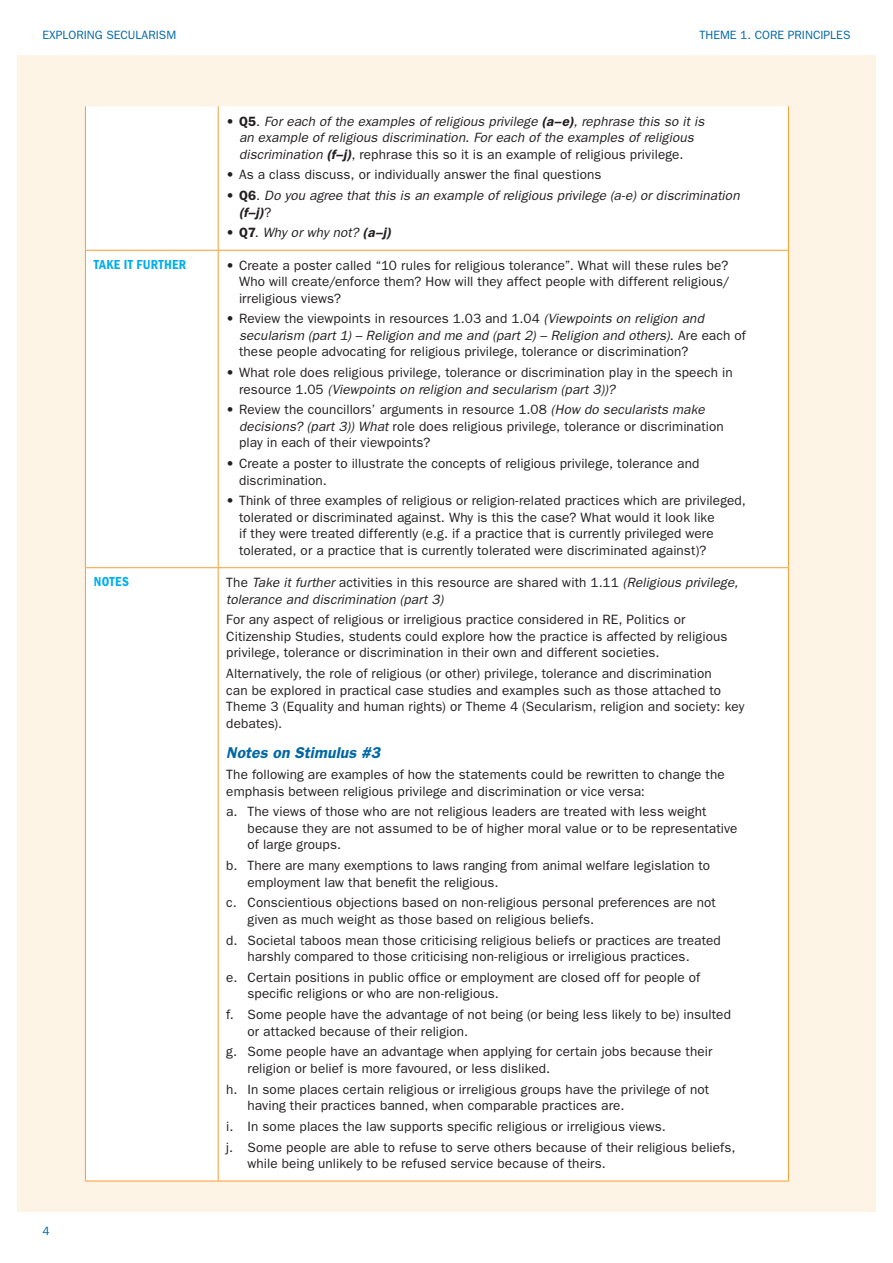
<style>
.page{position:relative;width:893px;height:1263px;background:#fff}
.page>*{position:absolute;margin:0;border:0;box-sizing:border-box;transform-origin:0 0}
.Table_Subheader{font:italic 600 15.75px "Franklin Gothic";letter-spacing:.005em;color:#0067a5}
.Table_Body_Text{font:13.5px/16.5px "Franklin Gothic";letter-spacing:.01em;color:#231f20}
.Table_Body_Text_OL{font:13.5px/16.5px "Franklin Gothic";letter-spacing:.01em;color:#231f20}
.Table_Body_Text-2{font:italic 13.5px/16.5px "Franklin Gothic";letter-spacing:.005em;color:#231f20}
.Table_Column_1_Heade{font:600 condensed 13.5px "Franklin Gothic";letter-spacing:.025em;color:#00aeef}
.t1{font:12px "Franklin Gothic";color:#0067a5}
.s1{font-style:normal}
.s2{font-weight:600;font-style:normal}
.s3{font-weight:600}
.s4{font-style:italic}
</style>
<div class="page">
<div style="left:17px;top:55px;width:859px;height:1157px;background:#fef4e6"></div>
<div style="left:86px;top:106px;width:702px;height:1074px;background:#fff"></div>
<hr style="left:85px;top:251px;width:1px;height:316px;background:#f89d33">
<hr style="left:218px;top:251px;width:1px;height:316px;background:#f89d33">
<hr style="left:788px;top:251px;width:1px;height:316px;background:#f89d33">
<hr style="left:788px;top:106px;width:1px;height:144px;background:#f89d33">
<hr style="left:219px;top:250px;width:570px;height:1px;background:#f89d33">
<hr style="left:85px;top:106px;width:1px;height:144px;background:#f89d33">
<hr style="left:218px;top:106px;width:1px;height:144px;background:#f89d33">
<hr style="left:85px;top:250px;width:134px;height:1px;background:#f89d33">
<hr style="left:219px;top:1180px;width:570px;height:1px;background:#f89d33">
<hr style="left:219px;top:567px;width:570px;height:1px;background:#f89d33">
<hr style="left:788px;top:568px;width:1px;height:612px;background:#f89d33">
<hr style="left:85px;top:567px;width:134px;height:1px;background:#f89d33">
<hr style="left:85px;top:568px;width:1px;height:612px;background:#f89d33">
<hr style="left:218px;top:568px;width:1px;height:612px;background:#f89d33">
<hr style="left:85px;top:1180px;width:134px;height:1px;background:#f89d33">
<p class="t1" style="left:43px;top:28px;width:135px">EXPLORING SECULARISM</p>
<p class="t1" style="left:699px;top:28px;width:152px">THEME 1. CORE PRINCIPLES</p>
<p class="Table_Body_Text-2" style="left:239px;top:113px;width:467px;text-indent:-13px"><span class="s1">•</span> <span class="s2">Q5</span><span class="s1">.</span> For each of the examples of religious privilege <span class="s3">(a–e)</span>, rephrase this so it is an example of religious discrimination. For each of the examples of religious discrimination <span class="s3">(f–j)</span><span class="s1">, rephrase this so it is an example of religious privilege.</span></p>
<p class="Table_Body_Text" style="left:226px;top:166px;width:377px">• As a class discuss, or individually answer the final questions</p>
<p class="Table_Body_Text-2" style="left:239px;top:187px;width:502px;text-indent:-13px"><span class="s1">•</span> <span class="s2">Q6</span><span class="s1">.</span> Do you agree that this is an example of religious privilege (a-e) or discrimination <span class="s3">(f–j)</span><span class="s1">?</span></p>
<p class="Table_Body_Text-2" style="left:226px;top:224px;width:166px"><span class="s1">•</span> <span class="s2">Q7</span><span class="s1">.</span> Why or why not? <span class="s3">(a–j)</span></p>
<p class="t1" style="left:43px;top:1224px;width:9px">4</p>
<p class="Table_Column_1_Heade" style="left:94px;top:257px;width:94px">TAKE IT FURTHER</p>
<p class="Table_Body_Text" style="left:239px;top:257px;width:492px;text-align:justify;text-indent:-13px">• Create a poster called “10 rules for religious tolerance”. What will these rules be?<br>Who will create/enforce them? How will they affect people with different religious/ irreligious views?</p>
<p class="Table_Body_Text" style="left:239px;top:310px;width:508px;text-indent:-13px">• Review the viewpoints in resources 1.03 and 1.04 <span class="s4">(Viewpoints on religion and secularism (part 1) – Religion and me and (part 2) – Religion and others)</span>. Are each of these people advocating for religious privilege, tolerance or discrimination?</p>
<p class="Table_Body_Text" style="left:239px;top:364px;width:495px;text-indent:-13px">• What role does religious privilege, tolerance or discrimination play in the speech in resource 1.05 <span class="s4">(Viewpoints on religion and secularism (part 3))?</span></p>
<p class="Table_Body_Text" style="left:239px;top:401px;width:486px;text-indent:-13px">• Review the councillors’ arguments in resource 1.08 <span class="s4">(How do secularists make decisions? (part 3)) What</span> role does religious privilege, tolerance or discrimination play in each of their viewpoints?</p>
<p class="Table_Body_Text" style="left:239px;top:455px;width:462px;text-indent:-13px">• Create a poster to illustrate the concepts of religious privilege, tolerance and discrimination.</p>
<p class="Table_Body_Text" style="left:239px;top:492px;width:508px;text-indent:-13px">• Think of three examples of religious or religion-related practices which are privileged, tolerated or discriminated against. Why is this the case? What would it look like<br>if they were treated differently (e.g. if a practice that is currently privileged were tolerated, or a practice that is currently tolerated were discriminated against)?</p>
<p class="Table_Column_1_Heade" style="left:94px;top:574px;width:37px">NOTES</p>
<p class="Table_Body_Text-2" style="left:226px;top:574px;width:513px"><span class="s1">The</span> Take it further <span class="s1">activities in this resource are shared with 1.11</span> (Religious privilege, tolerance and discrimination (part 3)</p>
<p class="Table_Body_Text" style="left:226px;top:611px;width:503px">For any aspect of religious or irreligious practice considered in RE, Politics or<br>Citizenship Studies, students could explore how the practice is affected by religious privilege, tolerance or discrimination in their own and different societies.</p>
<p class="Table_Body_Text" style="left:226px;top:665px;width:520px">Alternatively, the role of religious (or other) privilege, tolerance and discrimination<br>can be explored in practical case studies and examples such as those attached to Theme 3 (Equality and human rights) or Theme 4 (Secularism, religion and society: key debates).</p>
<p class="Table_Subheader" style="left:226px;top:744px;width:155px">Notes on Stimulus #3</p>
<p class="Table_Body_Text" style="left:226px;top:766px;width:500px">The following are examples of how the statements could be rewritten to change the emphasis between religious privilege and discrimination or vice versa:</p>
<p class="Table_Body_Text_OL" style="left:248px;top:803px;width:492px;text-indent:-21px">a. The views of those who are not religious leaders are treated with less weight because they are not assumed to be of higher moral value or to be representative of large groups.</p>
<p class="Table_Body_Text_OL" style="left:248px;top:857px;width:464px;text-indent:-21px">b. There are many exemptions to laws ranging from animal welfare legislation to employment law that benefit the religious.</p>
<p class="Table_Body_Text_OL" style="left:248px;top:894px;width:470px;text-indent:-21px">c. Conscientious objections based on non-religious personal preferences are not given as much weight as those based on religious beliefs.</p>
<p class="Table_Body_Text_OL" style="left:248px;top:931px;width:475px;text-indent:-21px">d. Societal taboos mean those criticising religious beliefs or practices are treated harshly compared to those criticising non-religious or irreligious practices.</p>
<p class="Table_Body_Text_OL" style="left:248px;top:969px;width:454px;text-indent:-21px">e. Certain positions in public office or employment are closed off for people of specific religions or who are non-religious.</p>
<p class="Table_Body_Text_OL" style="left:248px;top:1006px;width:485px;text-indent:-21px">f. Some people have the advantage of not being (or being less likely to be) insulted or attacked because of their religion.</p>
<p class="Table_Body_Text_OL" style="left:248px;top:1043px;width:466px;text-indent:-21px">g. Some people have an advantage when applying for certain jobs because their religion or belief is more favoured, or less disliked.</p>
<p class="Table_Body_Text_OL" style="left:248px;top:1080px;width:463px;text-indent:-21px">h. In some places certain religious or irreligious groups have the privilege of not having their practices banned, when comparable practices are.</p>
<p class="Table_Body_Text_OL" style="left:226px;top:1118px;width:441px">i. In some places the law supports specific religious or irreligious views.</p>
<p class="Table_Body_Text_OL" style="left:248px;top:1138px;width:490px;text-indent:-21px">j. Some people are able to refuse to serve others because of their religious beliefs, while being unlikely to be refused service because of theirs.</p>
</div>
